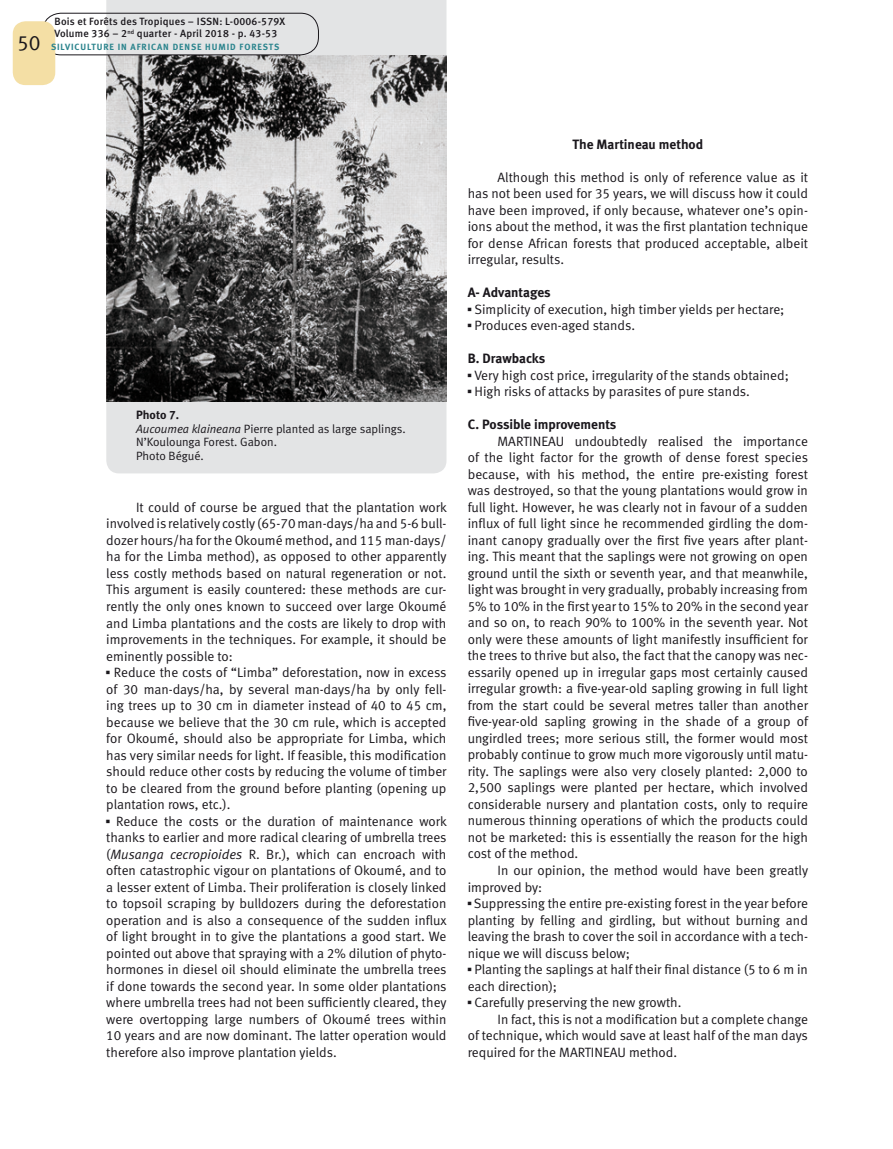
<style>
.page{position:relative;width:893px;height:1149px;background:#fff}
.page>*{position:absolute;margin:0;border:0;box-sizing:border-box;transform-origin:0 0}
.t1{font:21px "Meta Normal LF";color:#1a171c}
.t2{font:13.5px/16.5px "Meta Normal LF";color:#1a171c}
.t3{font:13.5px "Meta Bold LF";color:#1a171c}
.t4{font:12px/13.5px "Meta Normal LF";color:#1a171c}
.t5{font:12px "Meta Bold LF";color:#1a171c}
.t6{font:10.5px/12px "Meta Medium LF";letter-spacing:.02em;color:#1a171c}
.t7{font:9px "Meta Bold LF";letter-spacing:.1em;color:#2d858e}
.s1{font-style:italic}
.s2{font-family:"Universal Newswith Comm Pi"}
</style>
<div class="page">
<div style="left:106px;top:0;width:340px;height:473px;background:#e3e4e5"></div>
<img style="left:106px;top:55px;width:340px;height:346px">
<div style="left:43px;top:13px;width:276px;height:42px;border:1px solid #1a171c;border-radius:18px"></div>
<div style="left:13px;top:21px;width:42px;height:64px;background:#f4dfa5;border-radius:13px"></div>
<h1 class="t1" style="left:17px;top:31px;width:25px">50</h1>
<p class="t6" style="left:55px;top:15px;width:232px">Bois et Forêts des Tropiques – ISSN: L-0006-579X<br>Volume 336 – 2<sup>nd</sup> quarter - April 2018 - p. 43-53</p>
<p class="t7" style="left:51px;top:41px;width:230px">SILVICULTURE IN AFRICAN DENSE HUMID FORESTS</p>
<p class="t5" style="left:136px;top:408px;width:45px">Photo 7.</p>
<p class="t4" style="left:136px;top:421px;width:271px"><span class="s1">Aucoumea klaineana</span> Pierre planted as large saplings.<br>N’Koulounga Forest. Gabon.<br>Photo Bégué.</p>
<p class="t2" style="left:106px;top:498px;width:342px;text-indent:30px">It could of course be argued that the plantation work involved is relatively costly (65-70 man-days/ha and 5-6 bull&shy;dozer hours/ha for the Okoumé method, and 115 man-days/ ha for the Limba method), as opposed to other apparently less costly methods based on natural regeneration or not.<br>This argument is easily countered: these methods are cur&shy;rently the only ones known to succeed over large Okoumé and Limba plantations and the costs are likely to drop with improvements in the techniques. For example, it should be eminently possible to:<br><span class="s2">b</span> Reduce the costs of “Limba” deforestation, now in excess of 30 man-days/ha, by several man-days/ha by only fell&shy;ing trees up to 30 cm in diameter instead of 40 to 45 cm, because we believe that the 30 cm rule, which is accepted for Okoumé, should also be appropriate for Limba, which has very similar needs for light. If feasible, this modification should reduce other costs by reducing the volume of timber to be cleared from the ground before planting (opening up plantation rows, etc.).<br><span class="s2">b</span> Reduce the costs or the duration of maintenance work thanks to earlier and more radical clearing of umbrella trees (<span class="s1">Musanga cecropioides</span> R. Br.), which can encroach with often catastrophic vigour on plantations of Okoumé, and to a lesser extent of Limba. Their proliferation is closely linked to topsoil scraping by bulldozers during the deforestation operation and is also a consequence of the sudden influx of light brought in to give the plantations a good start. We pointed out above that spraying with a 2% dilution of phyto&shy;hormones in diesel oil should eliminate the umbrella trees if done towards the second year. In some older plantations where umbrella trees had not been sufficiently cleared, they were overtopping large numbers of Okoumé trees within 10 years and are now dominant. The latter operation would therefore also improve plantation yields.</p>
<p class="t3" style="left:572px;top:136px;width:132px">The Martineau method</p>
<p class="t2" style="left:468px;top:168px;width:342px;text-align:justify;text-indent:30px">Although this method is only of reference value as it has not been used for 35 years, we will discuss how it could have been improved, if only because, whatever one’s opin&shy;ions about the method, it was the first plantation technique for dense African forests that produced acceptable, albeit irregular, results.</p>
<p class="t3" style="left:468px;top:284px;width:84px">A- Advantages</p>
<p class="t2" style="left:468px;top:300px;width:318px"><span class="s2">b</span> Simplicity of execution, high timber yields per hectare; <span class="s2">b</span> Produces even-aged stands.</p>
<p class="t3" style="left:468px;top:350px;width:79px">B. Drawbacks</p>
<p class="t2" style="left:468px;top:366px;width:323px"><span class="s2">b</span> Very high cost price, irregularity of the stands obtained; <span class="s2">b</span> High risks of attacks by parasites of pure stands.</p>
<p class="t3" style="left:468px;top:416px;width:150px">C. Possible improvements</p>
<p class="t2" style="left:468px;top:432px;width:342px;text-align:justify;text-indent:30px">MARTINEAU undoubtedly realised the importance of the light factor for the growth of dense forest species because, with his method, the entire pre-existing forest was destroyed, so that the young plantations would grow in full light. However, he was clearly not in favour of a sudden influx of full light since he recommended girdling the dom&shy;inant canopy gradually over the first five years after plant&shy;ing. This meant that the saplings were not growing on open ground until the sixth or seventh year, and that meanwhile, light was brought in very gradually, probably increasing from 5% to 10% in the first year to 15% to 20% in the second year and so on, to reach 90% to 100% in the seventh year. Not only were these amounts of light manifestly insufficient for the trees to thrive but also, the fact that the canopy was nec&shy;essarily opened up in irregular gaps most certainly caused irregular growth: a five-year-old sapling growing in full light from the start could be several metres taller than another five-year-old sapling growing in the shade of a group of ungirdled trees; more serious still, the former would most probably continue to grow much more vigorously until matu&shy;rity. The saplings were also very closely planted: 2,000 to 2,500 saplings were planted per hectare, which involved considerable nursery and plantation costs, only to require numerous thinning operations of which the products could not be marketed: this is essentially the reason for the high cost of the method.</p>
<p class="t2" style="left:468px;top:861px;width:342px;text-indent:30px">In our opinion, the method would have been greatly improved by:<br><span class="s2">b</span> Suppressing the entire pre-existing forest in the year before planting by felling and girdling, but without burning and leaving the brash to cover the soil in accordance with a tech&shy;nique we will discuss below;<br><span class="s2">b</span> Planting the saplings at half their final distance (5 to 6 m in each direction);<br><span class="s2">b</span> Carefully preserving the new growth.</p>
<p class="t2" style="left:468px;top:1010px;width:342px;text-align:justify;text-indent:30px">In fact, this is not a modification but a complete change of technique, which would save at least half of the man days required for the MARTINEAU method.</p>
</div>
